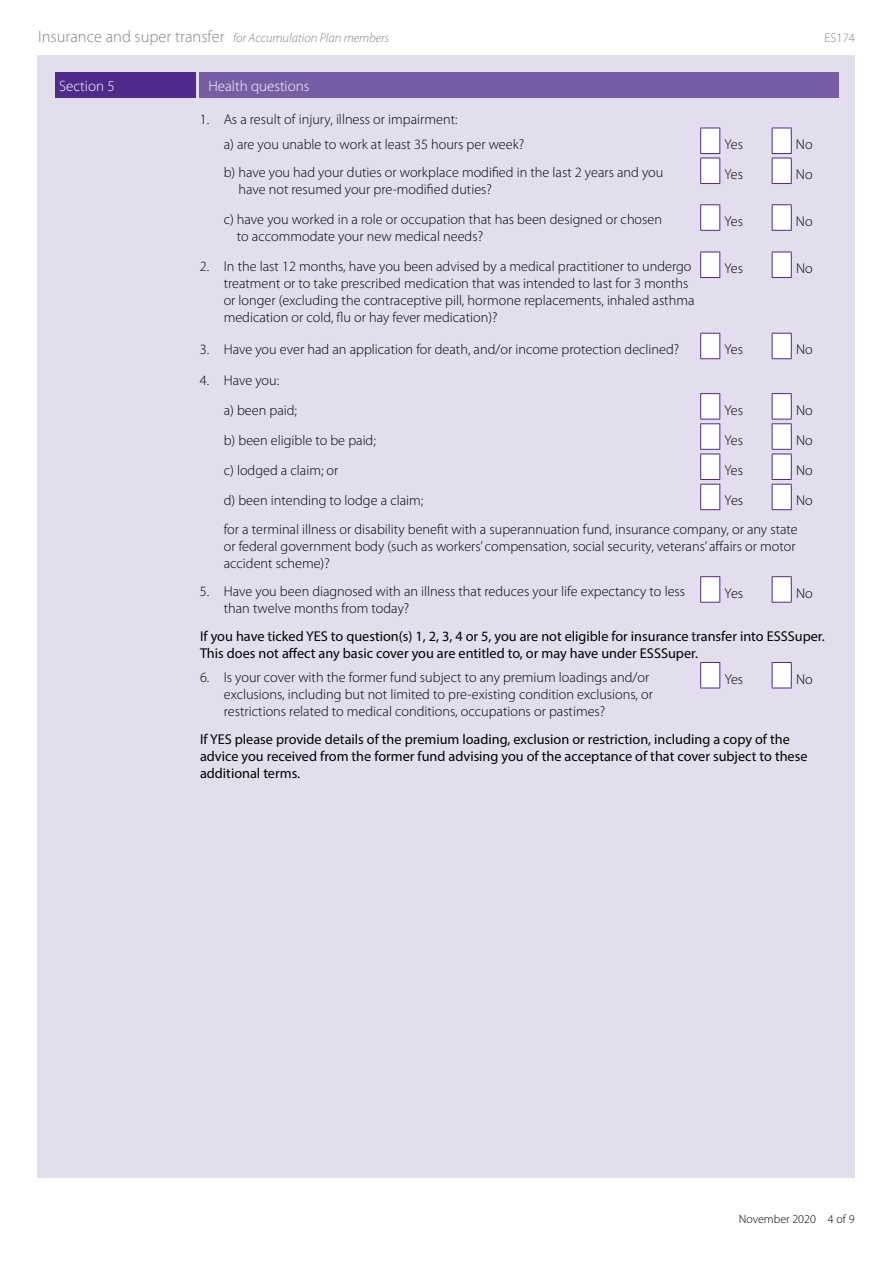
<style>
.page{position:relative;width:893px;height:1263px;background:#fff}
.page>*{position:absolute;margin:0;border:0;box-sizing:border-box;transform-origin:0 0}
.t1{font:300 15px "Myriad Pro";color:#fff}
.t2{font:300 14.25px/17.1px "Myriad Pro";color:#000}
.t3{font:14.25px/17.1px "Myriad Pro";color:#000}
.t4{font:italic 300 12.75px "Myriad Pro";color:#808285}
.t5{font:300 12.75px "Myriad Pro";color:#808285}
.t6{font:300 12px "Myriad Pro";color:#000}
.s1{font-style:normal;font-size:16.5px}
</style>
<div class="page">
<div style="left:38px;top:55px;width:817px;height:1123px;background:#e2deee"></div>
<div style="left:55px;top:72px;width:140px;height:26px;background:#4e2b8a"></div>
<div style="left:200px;top:72px;width:639px;height:26px;background:#765ea4"></div>
<svg style="left:701px;top:128px;width:90px;height:560px"></svg>
<svg style="left:700px;top:128px;width:20px;height:56px"></svg>
<svg style="left:772px;top:128px;width:20px;height:56px"></svg>
<svg style="left:700px;top:204px;width:20px;height:27px"></svg>
<svg style="left:772px;top:204px;width:20px;height:27px"></svg>
<svg style="left:772px;top:252px;width:20px;height:26px"></svg>
<svg style="left:700px;top:252px;width:20px;height:26px"></svg>
<svg style="left:772px;top:393px;width:20px;height:117px;background:#e4deed"></svg>
<svg style="left:700px;top:393px;width:20px;height:117px;background:#e3deed"></svg>
<svg style="left:772px;top:576px;width:20px;height:27px"></svg>
<svg style="left:700px;top:576px;width:20px;height:27px"></svg>
<svg style="left:772px;top:662px;width:20px;height:27px"></svg>
<svg style="left:700px;top:662px;width:20px;height:27px"></svg>
<svg style="left:700px;top:333px;width:20px;height:26px"></svg>
<svg style="left:772px;top:333px;width:20px;height:26px"></svg>
<p class="t4" style="left:38px;top:30px;width:352px"><span class="s1">Insurance and super transfer</span> for Accumulation Plan members</p>
<p class="t5" style="left:825px;top:30px;width:32px">ES174</p>
<p class="t1" style="left:59px;top:77px;width:57px">Section 5</p>
<p class="t1" style="left:208px;top:77px;width:103px">Health questions</p>
<p class="t2" style="left:224px;top:106px;width:302px;line-height:25.5px;text-indent:-24px">1. As a result of injury, illness or impairment:<br>a) are you unable to work at least 35 hours per week?</p>
<p class="t2" style="left:724px;top:136px;width:20px">Yes</p>
<p class="t2" style="left:796px;top:136px;width:18px">No</p>
<p class="t2" style="left:238px;top:164px;width:426px;text-indent:-15px">b) have you had your duties or workplace modified in the last 2 years and you have not resumed your pre-modified duties?</p>
<p class="t2" style="left:724px;top:166px;width:20px">Yes</p>
<p class="t2" style="left:796px;top:166px;width:18px">No</p>
<p class="t2" style="left:237px;top:211px;width:427px;text-indent:-13px">c) have you worked in a role or occupation that has been designed or chosen to accommodate your new medical needs?</p>
<p class="t2" style="left:724px;top:213px;width:20px">Yes</p>
<p class="t2" style="left:796px;top:213px;width:18px">No</p>
<p class="t2" style="left:224px;top:258px;width:472px;text-indent:-24px">2. In the last 12 months, have you been advised by a medical practitioner to undergo treatment or to take prescribed medication that was intended to last for 3 months or longer (excluding the contraceptive pill, hormone replacements, inhaled asthma medication or cold, flu or hay fever medication)?</p>
<p class="t2" style="left:724px;top:260px;width:20px">Yes</p>
<p class="t2" style="left:796px;top:260px;width:18px">No</p>
<p class="t2" style="left:200px;top:341px;width:481px">3. Have you ever had an application for death, and/or income protection declined?</p>
<p class="t2" style="left:725px;top:341px;width:20px">Yes</p>
<p class="t2" style="left:796px;top:341px;width:18px">No</p>
<p class="t2" style="left:224px;top:365px;width:75px;line-height:30.2px;text-indent:-24px">4. Have you:<br>a) been paid;</p>
<p class="t2" style="left:725px;top:401px;width:20px">Yes</p>
<p class="t2" style="left:796px;top:401px;width:18px">No</p>
<p class="t2" style="left:224px;top:432px;width:154px">b) been eligible to be paid;</p>
<p class="t2" style="left:725px;top:432px;width:20px">Yes</p>
<p class="t2" style="left:796px;top:432px;width:18px">No</p>
<p class="t2" style="left:224px;top:462px;width:116px">c) lodged a claim; or</p>
<p class="t2" style="left:725px;top:462px;width:20px">Yes</p>
<p class="t2" style="left:796px;top:462px;width:18px">No</p>
<p class="t2" style="left:224px;top:492px;width:201px">d) been intending to lodge a claim;</p>
<p class="t2" style="left:725px;top:492px;width:20px">Yes</p>
<p class="t2" style="left:224px;top:486px;width:590px;line-height:28px;text-indent:572px">No for a terminal illness or disability benefit with a superannuation fund, insurance company, or any state</p>
<p class="t2" style="left:224px;top:537px;width:573px">or federal government body (such as workers’ compensation, social security, veterans’ affairs or motor accident scheme)?</p>
<p class="t2" style="left:224px;top:582px;width:463px;text-indent:-24px">5. Have you been diagnosed with an illness that reduces your life expectancy to less than twelve months from today?</p>
<p class="t2" style="left:725px;top:584px;width:20px">Yes</p>
<p class="t2" style="left:796px;top:584px;width:18px">No</p>
<p class="t3" style="left:200px;top:627px;width:626px">If you have ticked YES to question(s) 1, 2, 3, 4 or 5, you are not eligible for insurance transfer into ESSSuper.<br>This does not affect any basic cover you are entitled to, or may have under ESSSuper.</p>
<p class="t2" style="left:224px;top:668px;width:431px;text-indent:-24px">6. Is your cover with the former fund subject to any premium loadings and/or exclusions, including but not limited to pre-existing condition exclusions, or restrictions related to medical conditions, occupations or pastimes?</p>
<p class="t2" style="left:725px;top:670px;width:20px">Yes</p>
<p class="t2" style="left:796px;top:670px;width:18px">No</p>
<p class="t3" style="left:200px;top:730px;width:609px">If YES please provide details of the premium loading, exclusion or restriction, including a copy of the advice you received from the former fund advising you of the acceptance of that cover subject to these additional terms.</p>
<p class="t6" style="left:739px;top:1211px;width:117px">November 2020 4 of 9</p>
</div>
